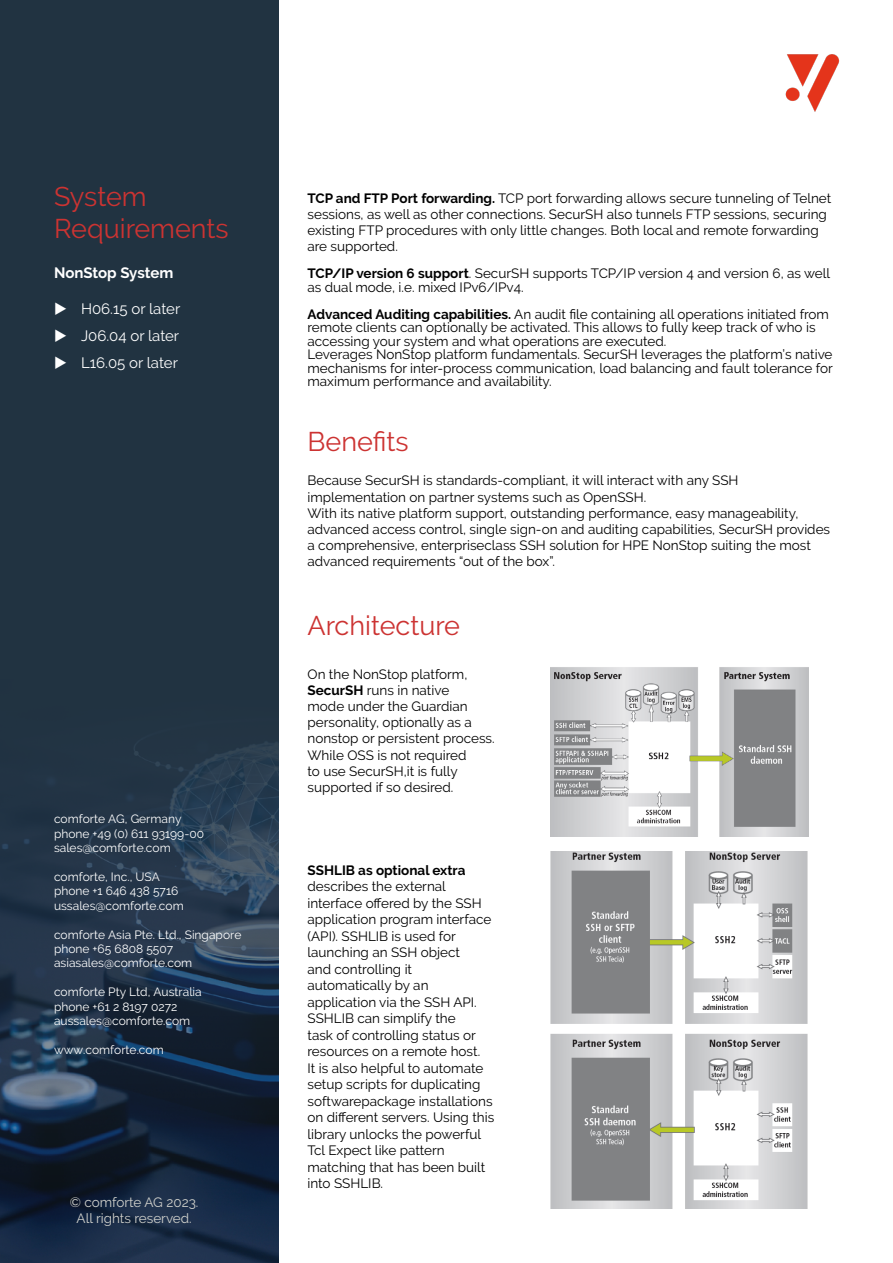
<style>
.page{position:relative;width:893px;height:1263px;background:#fff}
.page>*{position:absolute;margin:0;border:0;box-sizing:border-box;transform-origin:0 0}
.t1{font:27px/32.4px "Raleway";color:#cc3332}
.t2{font:15px/27px "Raleway";color:#fff;text-align:justify}
.t3{font:700 15px "Raleway";letter-spacing:-.005em;color:#fff}
.t4{font:13.5px/16.5px "Raleway";color:#000}
.t5{font:13.5px/16.2px "Raleway";color:#d0d1cc;text-align:center}
.t6{font:700 13.5px "Raleway";color:#000}
.t7{font:12px/14.4px "Raleway";color:#fff}
.s1{font-weight:700}
</style>
<div class="page">
<div style="left:0;top:0;width:278px;height:1263px;background:#213341"></div>
<img style="left:0;top:741px;width:278px;height:522px">
<img style="left:785px;top:54px;width:55px;height:58px">
<img style="left:550px;top:667px;width:258px;height:169px">
<img style="left:550px;top:851px;width:257px;height:357px">
<h1 class="t1" style="left:54px;top:180px;width:176px">System<br>Requirements</h1>
<p class="t3" style="left:54px;top:264px;width:121px">NonStop System</p>
<p class="t2" style="left:81px;top:295px;width:101px">H06.15 or later J06.04 or later L16.05 or later</p>
<p class="t7" style="left:54px;top:812px;width:152px">comforte AG, Germany phone +49 (0) 611 93199-00 sales@comforte.com</p>
<p class="t7" style="left:54px;top:869px;width:131px">comforte, Inc., USA phone +1 646 438 5716 ussales@comforte.com</p>
<p class="t7" style="left:54px;top:927px;width:189px">comforte Asia Pte. Ltd., Singapore phone +65 6808 5507 asiasales@comforte.com</p>
<p class="t7" style="left:54px;top:985px;width:149px">comforte Pty Ltd, Australia phone +61 2 8197 0272 aussales@comforte.com</p>
<p class="t7" style="left:54px;top:1042px;width:111px">www.comforte.com</p>
<p class="t5" style="left:70px;top:1194px;width:130px">© comforte AG 2023.<br>All rights reserved.</p>
<p class="t4" style="left:308px;top:190px;width:525px"><span class="s1">TCP and FTP Port forwarding.</span> TCP port forwarding allows secure tunneling of Telnet sessions, as well as other connections. SecurSH also tunnels FTP sessions, securing existing FTP procedures with only little changes. Both local and remote forwarding are supported.</p>
<p class="t4" style="left:308px;top:267px;width:524px;line-height:13.5px"><span class="s1">TCP/IP version 6 support</span>. SecurSH supports TCP/IP version 4 and version 6, as well as dual mode, i.e. mixed IPv6/IPv4.</p>
<p class="t4" style="left:308px;top:307px;width:527px;line-height:13.5px"><span class="s1">Advanced Auditing capabilities.</span> An audit file containing all operations initiated from remote clients can optionally be activated. This allows to fully keep track of who is accessing your system and what operations are executed.<br>Leverages NonStop platform fundamentals. SecurSH leverages the platform’s native mechanisms for inter-process communication, load balancing and fault tolerance for maximum performance and availability.</p>
<h1 class="t1" style="left:308px;top:425px;width:103px">Benefits</h1>
<p class="t4" style="left:308px;top:472px;width:524px">Because SecurSH is standards-compliant, it will interact with any SSH implementation on partner systems such as OpenSSH.<br>With its native platform support, outstanding performance, easy manageability, advanced access control, single sign-on and auditing capabilities, SecurSH provides a comprehensive, enterpriseclass SSH solution for HPE NonStop suiting the most advanced requirements “out of the box”.</p>
<h1 class="t1" style="left:308px;top:609px;width:154px">Architecture</h1>
<p class="t4" style="left:308px;top:666px;width:189px">On the NonStop platform,<br><span class="s1">SecurSH</span> runs in native<br>mode under the Guardian personality, optionally as a nonstop or persistent process.<br>While OSS is not required<br>to use SecurSH,it is fully supported if so desired.</p>
<p class="t6" style="left:308px;top:862px;width:159px">SSHLIB as optional extra</p>
<p class="t4" style="left:308px;top:878px;width:188px">describes the external interface offered by the SSH application program interface (API). SSHLIB is used for launching an SSH object<br>and controlling it automatically by an application via the SSH API.<br>SSHLIB can simplify the<br>task of controlling status or resources on a remote host.<br>It is also helpful to automate setup scripts for duplicating softwarepackage installations on different servers. Using this library unlocks the powerful<br>Tcl Expect like pattern matching that has been built into SSHLIB.</p>
</div>
